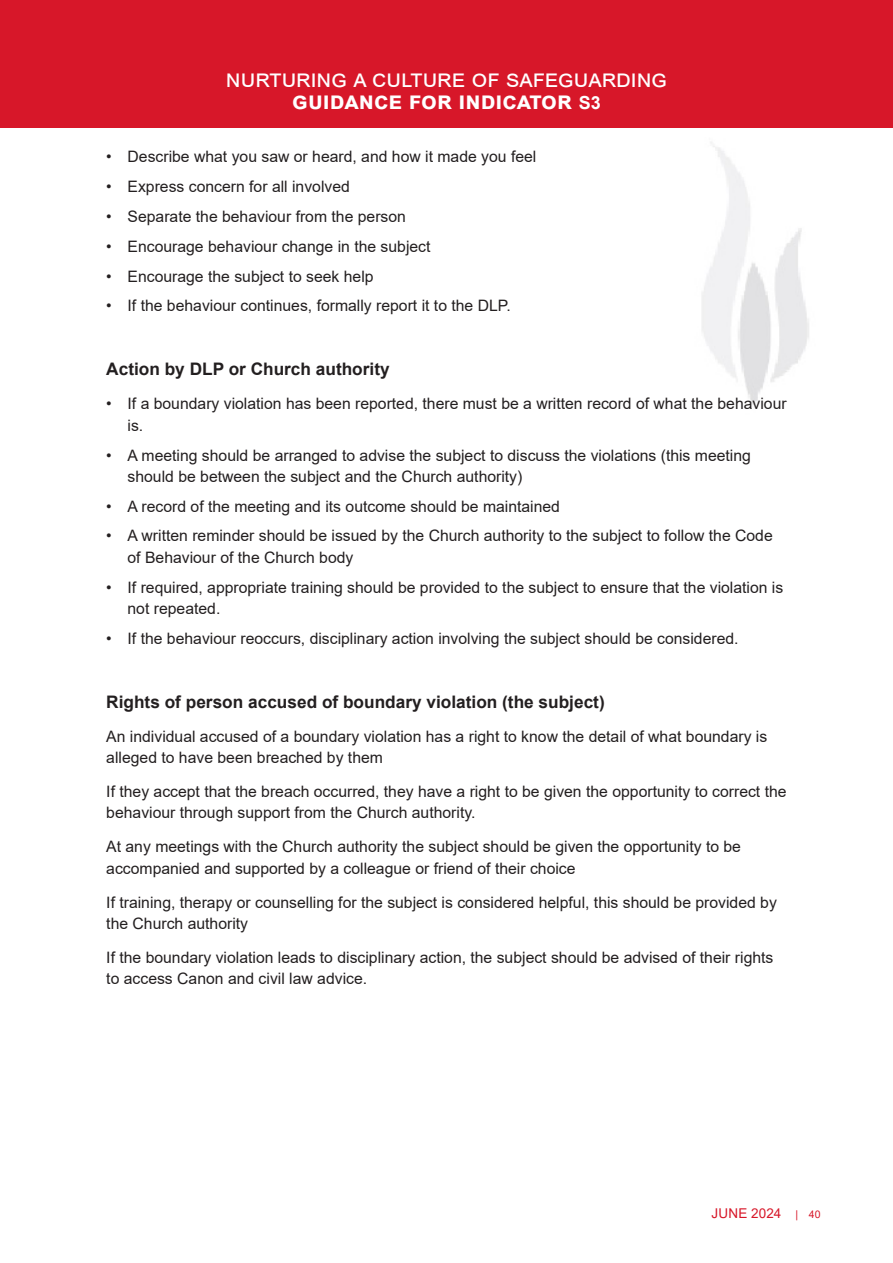
<style>
.page{position:relative;width:893px;height:1263px;background:#fff}
.page>*{position:absolute;margin:0;border:0;box-sizing:border-box;transform-origin:0 0}
.Master_page_title{font:24px/22.5px "Arial";letter-spacing:.255em;color:#fff;text-align:center}
.Black_sub_heading{font:700 17.25px "Arial";color:#231f20}
.Body_text{font:15.75px/21.3px "Arial";color:#231f20}
.t1{font:13.5px "Arial";letter-spacing:.01em;color:#d71729}
.s1{font-weight:700}
.s2{font-weight:700;font-size:18px}
.s3{font-size:10.5px}
</style>
<div class="page">
<div style="left:0;top:0;width:893px;height:128px;background:#d71729"></div>
<img style="left:702px;top:142px;width:107px;height:263px">
<p class="Master_page_title" style="left:226px;top:67px;width:442px">nurturing a culture of safeguarding <span class="s1">guidance for indicator</span> <span class="s2">S3</span></p>
<p class="Body_text" style="left:106px;top:146px;width:432px">• Describe what you saw or heard, and how it made you feel</p>
<p class="Body_text" style="left:106px;top:176px;width:245px">• Express concern for all involved</p>
<p class="Body_text" style="left:106px;top:206px;width:301px">• Separate the behaviour from the person</p>
<p class="Body_text" style="left:106px;top:236px;width:326px">• Encourage behaviour change in the subject</p>
<p class="Body_text" style="left:106px;top:265px;width:269px">• Encourage the subject to seek help</p>
<p class="Body_text" style="left:106px;top:295px;width:406px">• If the behaviour continues, formally report it to the DLP.</p>
<p class="Black_sub_heading" style="left:106px;top:357px;width:285px">Action by DLP or Church authority</p>
<p class="Body_text" style="left:128px;top:393px;width:661px;text-indent:-21px">• If a boundary violation has been reported, there must be a written record of what the behaviour is.</p>
<p class="Body_text" style="left:128px;top:444px;width:625px;text-indent:-21px">• A meeting should be arranged to advise the subject to discuss the violations (this meeting should be between the subject and the Church authority)</p>
<p class="Body_text" style="left:106px;top:495px;width:455px">• A record of the meeting and its outcome should be maintained</p>
<p class="Body_text" style="left:128px;top:525px;width:647px;text-indent:-21px">• A written reminder should be issued by the Church authority to the subject to follow the Code of Behaviour of the Church body</p>
<p class="Body_text" style="left:128px;top:576px;width:657px;text-indent:-21px">• If required, appropriate training should be provided to the subject to ensure that the violation is not repeated.</p>
<p class="Body_text" style="left:106px;top:627px;width:634px">• If the behaviour reoccurs, disciplinary action involving the subject should be considered.</p>
<p class="Black_sub_heading" style="left:106px;top:689px;width:500px">Rights of person accused of boundary violation (the subject)</p>
<p class="Body_text" style="left:106px;top:725px;width:662px">An individual accused of a boundary violation has a right to know the detail of what boundary is alleged to have been breached by them</p>
<p class="Body_text" style="left:106px;top:781px;width:682px">If they accept that the breach occurred, they have a right to be given the opportunity to correct the behaviour through support from the Church authority.</p>
<p class="Body_text" style="left:106px;top:836px;width:636px">At any meetings with the Church authority the subject should be given the opportunity to be accompanied and supported by a colleague or friend of their choice</p>
<p class="Body_text" style="left:106px;top:891px;width:672px">If training, therapy or counselling for the subject is considered helpful, this should be provided by the Church authority</p>
<p class="Body_text" style="left:106px;top:947px;width:669px">If the boundary violation leads to disciplinary action, the subject should be advised of their rights to access Canon and civil law advice.</p>
<p class="t1" style="left:711px;top:1204px;width:111px">JUNE 2024 <span class="s3">| 40</span></p>
</div>
